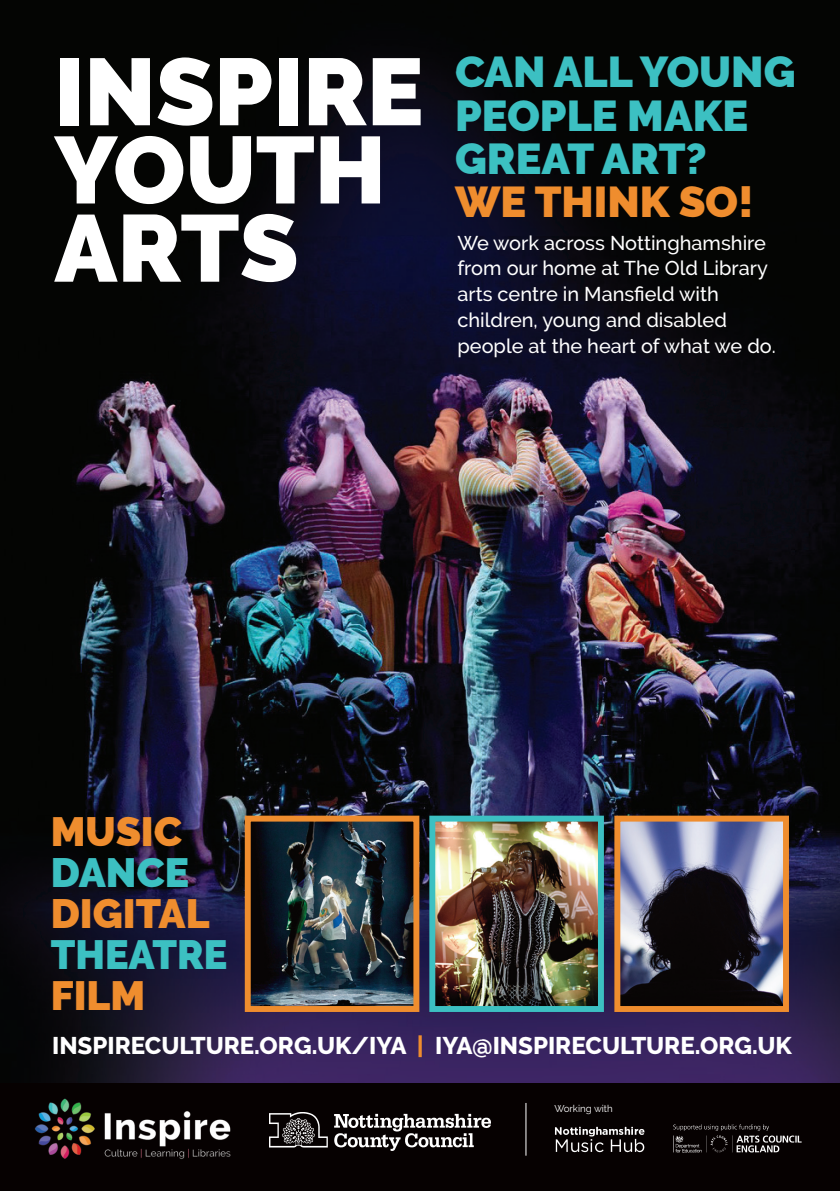
<style>
.page{position:relative;width:840px;height:1191px;background:#fff}
.page>*{position:absolute;margin:0;border:0;box-sizing:border-box;transform-origin:0 0}
.t1{font:900 94.6px/78.2px "Raleway";color:#fff}
.t2{font:900 43px/43.4px "Raleway";color:#3cc0c2}
.t3{font:900 40.6px/41.2px "Raleway";color:#ef8d2e}
.t4{font:800 24px "Raleway";color:#fff}
.t5{font:500 20px/26px "Raleway";color:#fff}
.t6{font:9.8px "Raleway";color:#fff}
.s1{color:#ef8d2e}
.s2{color:#3cc0c2}
</style>
<div class="page">
<img style="left:0;top:0;width:839px;height:1083px">
<div style="left:0;top:1083px;width:839px;height:108px;background:#060101"></div>
<img style="left:269px;top:1112px;width:220px;height:38px">
<img style="left:35px;top:1098px;width:196px;height:61px">
<img style="left:555px;top:1126px;width:90px;height:26px">
<img style="left:673px;top:1124px;width:129px;height:29px">
<hr style="left:525px;top:1103px;width:1px;height:52px;background:#fff">
<img style="left:436px;top:822px;width:160px;height:183px">
<div style="left:429px;top:815px;width:174px;height:197px;border:6px solid #3cc0c2"></div>
<img style="left:252px;top:822px;width:160px;height:183px">
<div style="left:245px;top:815px;width:174px;height:197px;border:6px solid #ef8d2e"></div>
<img style="left:621px;top:822px;width:160px;height:183px">
<div style="left:614px;top:815px;width:174px;height:197px;border:6px solid #ef8d2e"></div>
<p class="t1" style="left:54px;top:53px;width:370px">INSPIRE<br>YOUTH<br>ARTS</p>
<p class="t2" style="left:455px;top:50px;width:342px">CAN ALL YOUNG<br>PEOPLE MAKE<br>GREAT ART?<br><span class="s1">WE THINK SO!</span></p>
<p class="t5" style="left:457px;top:229px;width:320px">We work across Nottinghamshire from our home at The Old Library arts centre in Mansfield with children, young and disabled people at the heart of what we do.</p>
<p class="t3" style="left:51px;top:811px;width:178px">MUSIC<br><span class="s2">DANCE<br></span>DIGITAL<br><span class="s2">THEATRE<br></span>FILM</p>
<p class="t4" style="left:52px;top:1031px;width:741px">INSPIRECULTURE.ORG.UK/IYA <span class="s1">|</span> IYA@INSPIRECULTURE.ORG.UK</p>
<p class="t6" style="left:554px;top:1102px;width:60px">Working with</p>
</div>
